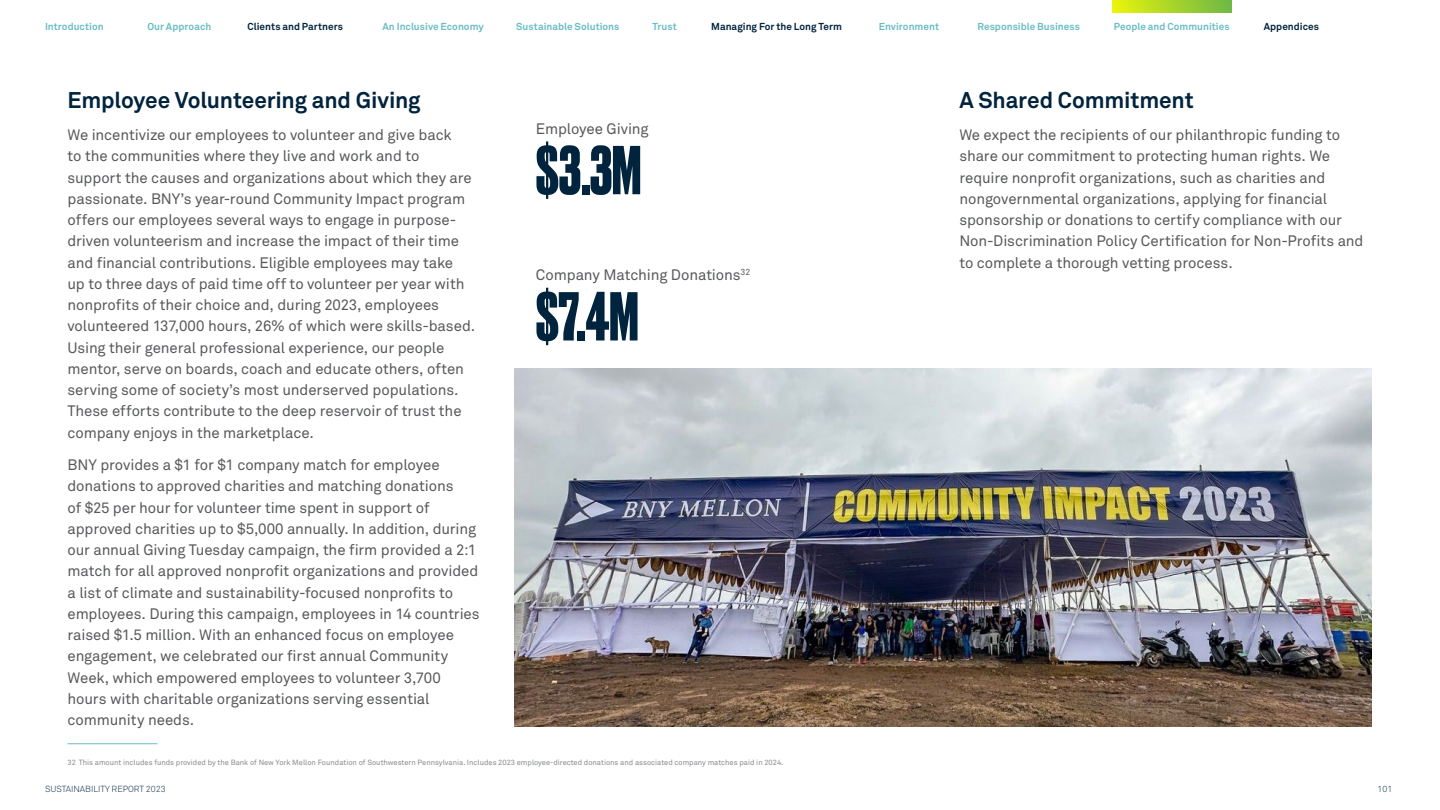
<style>
.page{position:relative;width:1440px;height:810px;background:#fff}
.page>*{position:absolute;margin:0;border:0;box-sizing:border-box;transform-origin:0 0}
.t1{font:700 65px "Druk";color:#00243d}
.t2{font:700 22.5px "Akkurat Pro";letter-spacing:-.005em;color:#00243d}
.t3{font:15px/21.2px "Akkurat Pro";letter-spacing:-.005em;color:#58595b}
.t4{font:700 10px "Akkurat Pro";letter-spacing:.005em;color:#6abdc4}
.t5{font:700 10px "Akkurat Pro";letter-spacing:.005em;color:#00243d}
.t6{font:8.75px "Akkurat Light Pro";color:#00243d}
.Footnote{font:7.5px "Akkurat Pro";color:#888a8d}
</style>
<div class="page">
<hr style="left:68px;top:743px;width:90px;height:1px;background:#6abdc4">
<svg style="left:1112px;top:0;width:119px;height:13px;background:#abd528"></svg>
<img style="left:515px;top:369px;width:857px;height:358px">
<p class="t4" style="left:45px;top:21px;width:60px">Introduction</p>
<p class="t4" style="left:148px;top:21px;width:65px">Our Approach</p>
<p class="t5" style="left:248px;top:21px;width:97px">Clients and Partners</p>
<p class="t4" style="left:383px;top:21px;width:103px">An Inclusive Economy</p>
<p class="t4" style="left:516px;top:21px;width:105px">Sustainable Solutions</p>
<p class="t4" style="left:653px;top:21px;width:26px">Trust</p>
<p class="t5" style="left:711px;top:21px;width:132px">Managing For the Long Term</p>
<p class="t4" style="left:879px;top:21px;width:62px">Environment</p>
<p class="t4" style="left:978px;top:21px;width:104px">Responsible Business</p>
<p class="t4" style="left:1114px;top:21px;width:117px">People and Communities</p>
<p class="t5" style="left:1264px;top:21px;width:57px">Appendices</p>
<h4 class="t2" style="left:68px;top:86px;width:355px">Employee Volunteering and Giving</h4>
<p class="t3" style="left:68px;top:125px;width:409px">We incentivize our employees to volunteer and give back<br>to the communities where they live and work and to support the causes and organizations about which they are passionate. BNY’s year-round Community Impact program offers our employees several ways to engage in purpose&shy;driven volunteerism and increase the impact of their time and financial contributions. Eligible employees may take<br>up to three days of paid time off to volunteer per year with nonprofits of their choice and, during 2023, employees volunteered 137,000 hours, 26% of which were skills-based.<br>Using their general professional experience, our people mentor, serve on boards, coach and educate others, often serving some of society’s most underserved populations.<br>These efforts contribute to the deep reservoir of trust the company enjoys in the marketplace.</p>
<p class="t3" style="left:68px;top:455px;width:414px">BNY provides a $1 for $1 company match for employee donations to approved charities and matching donations<br>of $25 per hour for volunteer time spent in support of approved charities up to $5,000 annually. In addition, during our annual Giving Tuesday campaign, the firm provided a 2:1 match for all approved nonprofit organizations and provided a list of climate and sustainability-focused nonprofits to employees. During this campaign, employees in 14 countries raised $1.5 million. With an enhanced focus on employee engagement, we celebrated our first annual Community Week, which empowered employees to volunteer 3,700 hours with charitable organizations serving essential community needs.</p>
<p class="Footnote" style="left:68px;top:758px;width:717px">32 This amount includes funds provided by the Bank of New York Mellon Foundation of Southwestern Pennsylvania. Includes 2023 employee-directed donations and associated company matches paid in 2024.</p>
<p class="t3" style="left:536px;top:119px;width:114px">Employee Giving</p>
<p class="t1" style="left:536px;top:126px;width:107px">$3.3M</p>
<p class="t3" style="left:536px;top:265px;width:216px">Company Matching Donations<sup>32</sup></p>
<p class="t1" style="left:536px;top:272px;width:104px">$7.4M</p>
<h4 class="t2" style="left:959px;top:86px;width:236px">A Shared Commitment</h4>
<p class="t3" style="left:959px;top:125px;width:406px">We expect the recipients of our philanthropic funding to share our commitment to protecting human rights. We require nonprofit organizations, such as charities and nongovernmental organizations, applying for financial sponsorship or donations to certify compliance with our Non-Discrimination Policy Certification for Non-Profits and to complete a thorough vetting process.</p>
<p class="t6" style="left:45px;top:783px;width:122px">SUSTAINABILITY REPORT 2023</p>
<p class="t6" style="left:1378px;top:783px;width:16px">101</p>
</div>
